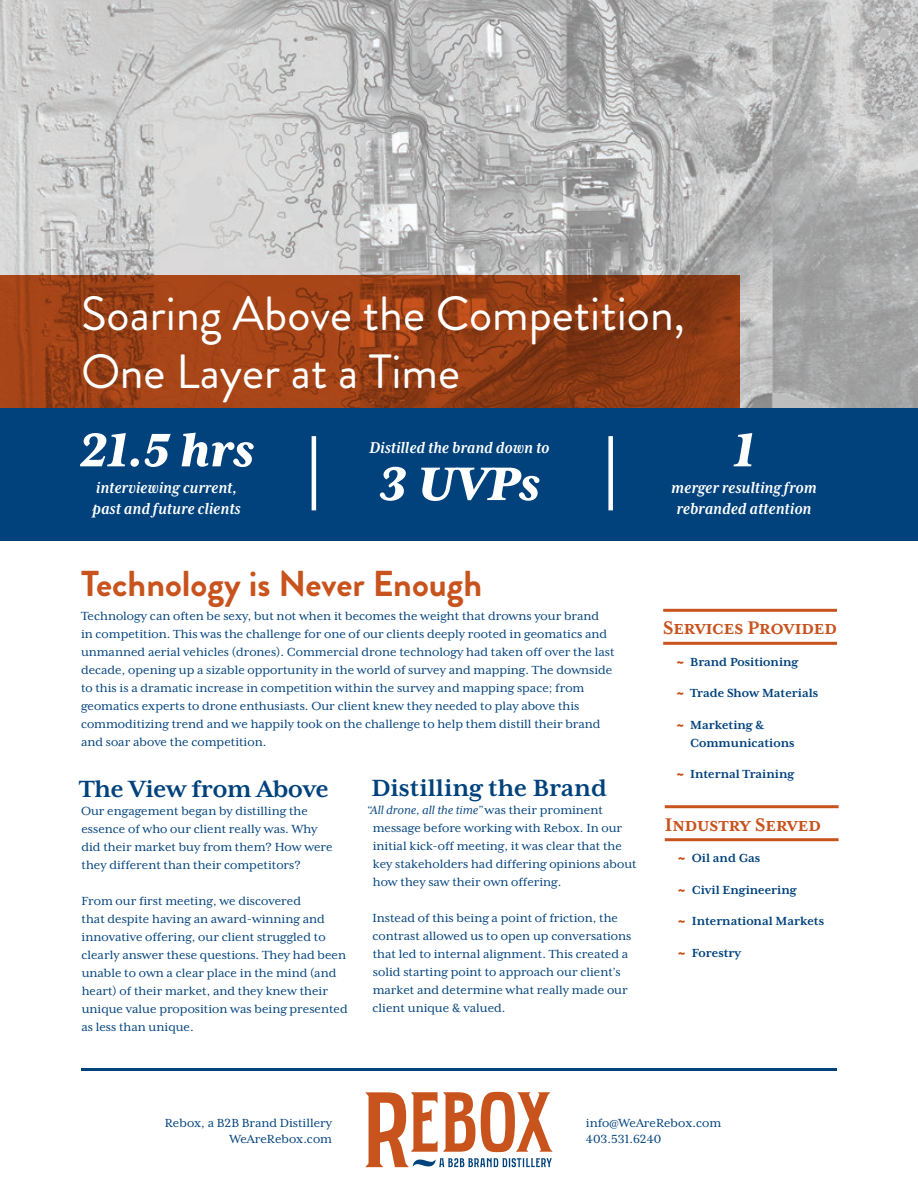
<style>
.page{position:relative;width:918px;height:1188px;background:#fff}
.page>*{position:absolute;margin:0;border:0;box-sizing:border-box;transform-origin:0 0}
.t1{font:italic 800 54px "Mrs Eaves XL Serif OT";color:#fff}
.t2{font:48px/57.6px "Brandon Grotesque";color:#fff}
.t3{font:700 36px "Brandon Grotesque";color:#c8531d}
.t4{font:700 27px "Mrs Eaves XL Serif OT";color:#01427c}
.t5{font:700 21px "Mrs Eaves XL Serif OT";color:#c8531d}
.t6{font:italic 700 18px/21px "Mrs Eaves XL Serif Nar OT";color:#fff}
.t7{font:13.5px/18px "Mrs Eaves XL Serif OT";color:#01427c}
.t8{font:700 13.5px/18px "Mrs Eaves XL Serif OT";color:#01427c}
.s1{font-style:italic}
.s2{font-family:"Brandon Grotesque";font-weight:900;color:#c8531d}
</style>
<div class="page">
<img style="left:0;top:0;width:918px;height:408px">
<hr style="left:81px;top:1068px;width:756px;height:3px;background:#01427c">
<div style="left:0;top:408px;width:918px;height:133px;background:#01427c"></div>
<svg style="left:365px;top:1092px;width:188px;height:75px"></svg>
<hr style="left:663px;top:609px;width:174px;height:3px;background:#c8531d">
<hr style="left:663px;top:642px;width:174px;height:3px;background:#c8531d">
<hr style="left:665px;top:805px;width:174px;height:3px;background:#c8531d">
<hr style="left:665px;top:838px;width:174px;height:3px;background:#c8531d">
<svg style="left:0;top:276px;width:740px;height:132px;background:#973e15"></svg>
<hr style="left:312px;top:436px;width:4px;height:74px;background:#fff">
<div style="left:608px;top:436px;width:5px;height:74px;background:#fff"></div>
<h2 class="t2" style="left:81px;top:285px;width:606px">Soaring Above the Competition,<br>One Layer at a Time</h2>
<h1 class="t1" style="left:79px;top:423px;width:176px">21.5 hrs</h1>
<h3 class="t6" style="left:369px;top:438px;width:182px">Distilled the brand down to</h3>
<h1 class="t1" style="left:379px;top:457px;width:162px">3 UVPs</h1>
<h3 class="t6" style="left:92px;top:477px;width:150px">interviewing current, past and future clients</h3>
<h3 class="t3" style="left:81px;top:559px;width:403px">Technology is Never Enough</h3>
<p class="t7" style="left:81px;top:607px;width:535px">Technology can often be sexy, but not when it becomes the weight that drowns your brand<br>in competition. This was the challenge for one of our clients deeply rooted in geomatics and unmanned aerial vehicles (drones). Commercial drone technology had taken off over the last decade, opening up a sizable opportunity in the world of survey and mapping. The downside to this is a dramatic increase in competition within the survey and mapping space; from geomatics experts to drone enthusiasts. Our client knew they needed to play above this commoditizing trend and we happily took on the challenge to help them distill their brand and soar above the competition.</p>
<h3 class="t4" style="left:79px;top:775px;width:251px">The View from Above</h3>
<p class="t7" style="left:81px;top:802px;width:253px">Our engagement began by distilling the essence of who our client really was. Why did their market buy from them? How were they different than their competitors?</p>
<p class="t7" style="left:81px;top:892px;width:268px">From our first meeting, we discovered<br>that despite having an award-winning and innovative offering, our client struggled to clearly answer these questions. They had been unable to own a clear place in the mind (and heart) of their market, and they knew their unique value proposition was being presented as less than unique.</p>
<h3 class="t4" style="left:371px;top:774px;width:237px">Distilling the Brand</h3>
<p class="t7" style="left:373px;top:801px;width:265px;text-indent:-6px"><span class="s1">“All drone, all the time”</span>was their prominent message before working with Rebox. In our initial kick-off meeting, it was clear that the key stakeholders had differing opinions about how they saw their own offering.</p>
<p class="t7" style="left:373px;top:909px;width:260px">Instead of this being a point of friction, the contrast allowed us to open up conversations that led to internal alignment. This created a solid starting point to approach our client’s market and determine what really made our client unique &amp; valued.</p>
<h1 class="t1" style="left:733px;top:423px;width:23px">1</h1>
<h3 class="t6" style="left:671px;top:477px;width:147px">merger resulting from rebranded attention</h3>
<h3 class="t5" style="left:663px;top:618px;width:175px">Services Provided</h3>
<p class="t8" style="left:677px;top:653px;width:123px"><span class="s2">~</span> Brand Positioning</p>
<p class="t8" style="left:677px;top:684px;width:143px"><span class="s2">~</span> Trade Show Materials</p>
<p class="t8" style="left:690px;top:716px;width:106px;text-indent:-14px"><span class="s2">~</span> Marketing &amp;<br>Communications</p>
<p class="t8" style="left:677px;top:765px;width:119px"><span class="s2">~</span> Internal Training</p>
<h3 class="t5" style="left:665px;top:814px;width:158px">Industry Served</h3>
<p class="t8" style="left:678px;top:849px;width:84px"><span class="s2">~</span> Oil and Gas</p>
<p class="t8" style="left:678px;top:881px;width:120px"><span class="s2">~</span> Civil Engineering</p>
<p class="t8" style="left:678px;top:912px;width:147px"><span class="s2">~</span> International Markets</p>
<p class="t8" style="left:678px;top:944px;width:65px"><span class="s2">~</span> Forestry</p>
<p class="t7" style="left:165px;top:1115px;width:169px;line-height:16.2px;text-align:right">Rebox, a B2B Brand Distillery<br>WeAreRebox.com</p>
<p class="t7" style="left:586px;top:1115px;width:137px;line-height:16.2px">info@WeAreRebox.com<br>403.531.6240</p>
</div>
